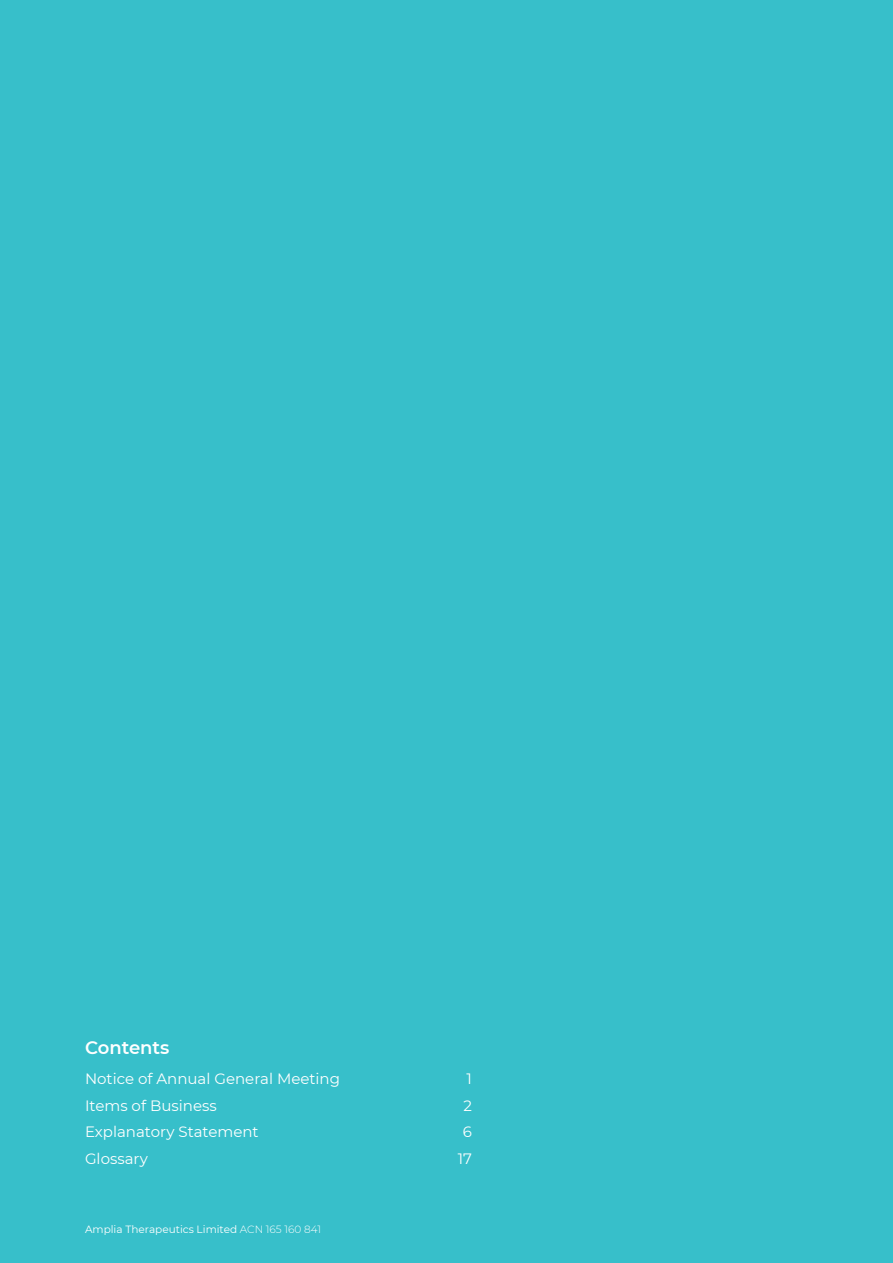
<style>
.page{position:relative;width:893px;height:1263px;background:#37bfca}
.page>*{position:absolute;margin:0;border:0;box-sizing:border-box;transform-origin:0 0}
.t1{font:600 18px "Montserrat";color:#fff}
.t2{font:15px "Montserrat";color:#fff}
.t3{font:10.5px "Montserrat";color:#fff}
.s1{font-weight:300}
</style>
<div class="page">
<p class="t1" style="left:85px;top:1034px;width:86px">Contents</p>
<p class="t2" style="left:85px;top:1069px;width:257px">Notice of Annual General Meeting</p>
<p class="t2" style="left:467px;top:1069px;width:7px">1</p>
<p class="t2" style="left:85px;top:1095px;width:133px">Items of Business</p>
<p class="t2" style="left:463px;top:1095px;width:10px">2</p>
<p class="t2" style="left:85px;top:1122px;width:175px">Explanatory Statement</p>
<p class="t2" style="left:463px;top:1122px;width:11px">6</p>
<p class="t2" style="left:85px;top:1148px;width:64px">Glossary</p>
<p class="t2" style="left:458px;top:1148px;width:16px">17</p>
<p class="t3" style="left:85px;top:1222px;width:238px">Amplia Therapeutics Limited <span class="s1">ACN 165 160 841</span></p>
</div>
